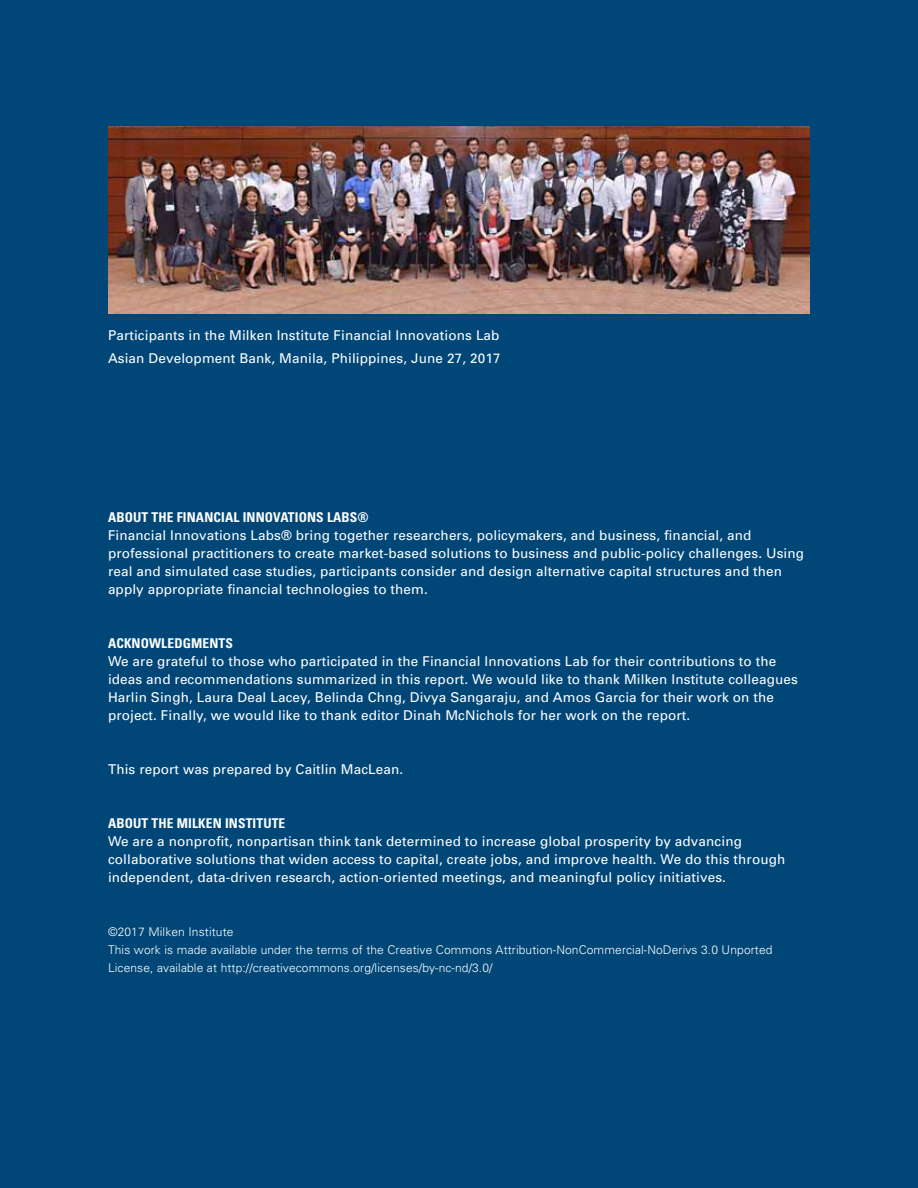
<style>
.page{position:relative;width:918px;height:1188px;background:#004778}
.page>*{position:absolute;margin:0;border:0;box-sizing:border-box;transform-origin:0 0}
.t1{font:13.5px/18px "Univers";letter-spacing:.01em;color:#fff}
.t2{font:700 condensed 13.5px "Univers";letter-spacing:.01em;color:#fff}
.t3{font:300 12px/18px "Univers";letter-spacing:.01em;color:#fff}
</style>
<div class="page">
<img style="left:108px;top:126px;width:701px;height:187px">
<p class="t1" style="left:108px;top:324px;width:394px;line-height:22.5px">Participants in the Milken Institute Financial Innovations Lab<br>Asian Development Bank, Manila, Philippines, June 27, 2017</p>
<p class="t2" style="left:108px;top:509px;width:262px">ABOUT THE FINANCIAL INNOVATIONS LABS®</p>
<p class="t1" style="left:108px;top:526px;width:698px">Financial Innovations Labs® bring together researchers, policymakers, and business, financial, and professional practitioners to create market-based solutions to business and public-policy challenges. Using real and simulated case studies, participants consider and design alternative capital structures and then apply appropriate financial technologies to them.</p>
<p class="t2" style="left:108px;top:635px;width:126px">ACKNOWLEDGMENTS</p>
<p class="t1" style="left:108px;top:652px;width:691px">We are grateful to those who participated in the Financial Innovations Lab for their contributions to the ideas and recommendations summarized in this report. We would like to thank Milken Institute colleagues Harlin Singh, Laura Deal Lacey, Belinda Chng, Divya Sangaraju, and Amos Garcia for their work on the project. Finally, we would like to thank editor Dinah McNichols for her work on the report.</p>
<p class="t1" style="left:108px;top:760px;width:297px">This report was prepared by Caitlin MacLean.</p>
<p class="t2" style="left:108px;top:815px;width:179px">ABOUT THE MI LKEN INSTITUTE</p>
<p class="t1" style="left:108px;top:832px;width:679px">We are a nonprofit, nonpartisan think tank determined to increase global prosperity by advancing collaborative solutions that widen access to capital, create jobs, and improve health. We do this through independent, data-driven research, action-oriented meetings, and meaningful policy initiatives.</p>
<p class="t3" style="left:108px;top:922px;width:666px">©2017 Milken Institute<br>This work is made available under the terms of the Creative Commons Attribution-NonCommercial-NoDerivs 3.0 Unported<br>License, available at http://creativecommons.org/licenses/by-nc-nd/3.0/</p>
</div>
